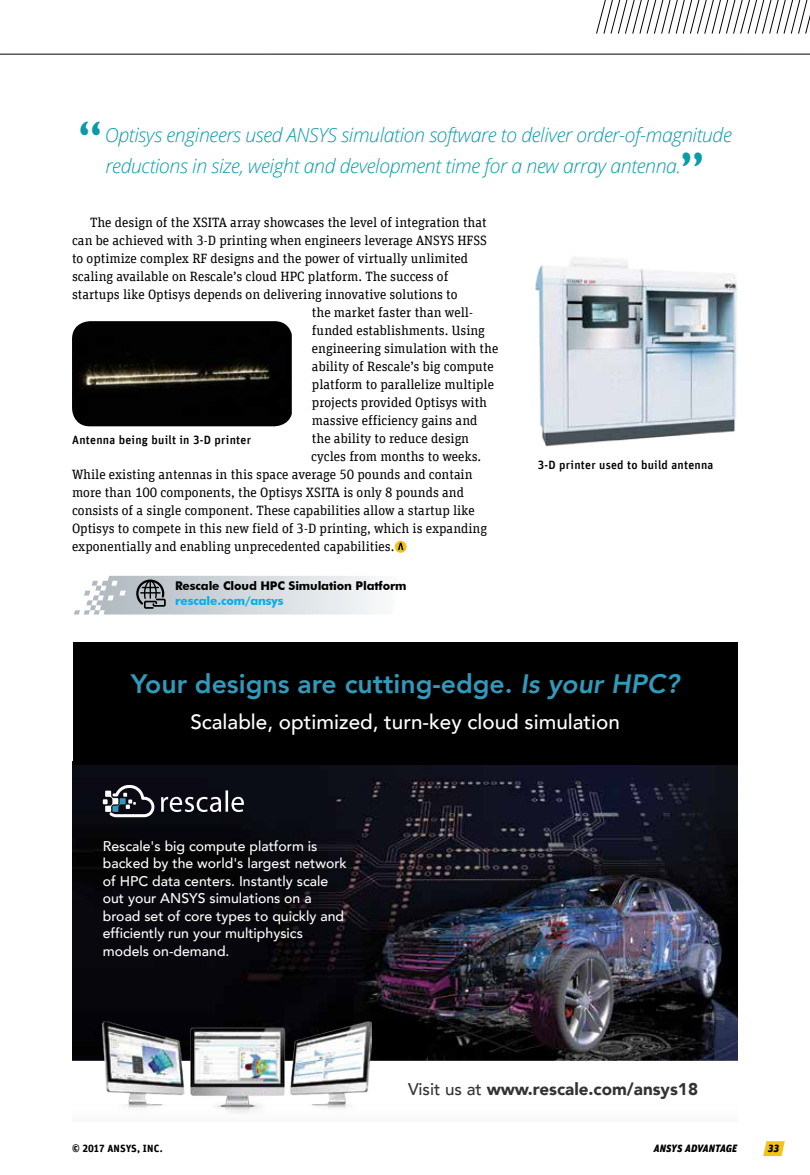
<style>
.page{position:relative;width:810px;height:1175px;background:#fff}
.page>*{position:absolute;margin:0;border:0;box-sizing:border-box;transform-origin:0 0}
.t1{font:800 26.55px "Avenir";color:#3299bb}
.t2{font:500 20.7px "Avenir";color:#fff}
.t3{font:italic 300 19.5px/31.5px "Open Sans";letter-spacing:-.02em;color:#0a9ca6;text-align:center}
.t4{font:900 16.95px "Avenir";color:#333}
.t5{font:500 14.1px/17.5px "Avenir";color:#fff}
.t6{font:13.5px "Unit Slab Offc Pro";color:#000}
.t7{font:500 12px "Unit Offc Pro";letter-spacing:.02em;color:#000}
.t8{font:700 12px "Futura BT";letter-spacing:-.01em;color:#000}
.t9{font:700 12px "Futura BT";letter-spacing:-.01em;color:#00aeef}
.t10{font:italic 900 10.5px "Unit Offc Pro";letter-spacing:.01em;color:#000}
.t11{font:700 10.5px "Unit Offc Pro";letter-spacing:-.005em;color:#000}
.s1{font-family:"Gill Sans";font-weight:700;font-style:normal;font-size:42px}
.s2{font-style:italic}
.s3{font-weight:500}
</style>
<div class="page">
<svg style="left:0;top:53px;width:810px;height:2px;background:#7f7f7f"></svg>
<svg style="left:763px;top:1141px;width:22px;height:15px"></svg>
<img style="left:535px;top:257px;width:203px;height:190px">
<img style="left:72px;top:321px;width:220px;height:105px">
<svg style="left:395px;top:541px;width:12px;height:12px"></svg>
<svg style="left:398px;top:543px;width:6px;height:7px"></svg>
<svg style="left:74px;top:576px;width:304px;height:38px;background:#cfd4d8"></svg>
<img style="left:73px;top:764px;width:664px;height:297px">
<img style="left:103px;top:1021px;width:269px;height:92px">
<svg style="left:103px;top:785px;width:51px;height:32px"></svg>
<svg style="left:161px;top:796px;width:60px;height:16px"></svg>
<hr style="left:226px;top:790px;width:2px;height:21px;background:#fff">
<svg style="left:232px;top:796px;width:12px;height:16px"></svg>
<div style="left:73px;top:642px;width:664px;height:122px;background:#000"></div>
<svg style="left:596px;top:0;width:214px;height:34px"></svg>
<h3 class="t3" style="left:78px;top:118px;width:655px"><span class="s1">“</span> Optisys engineers used ANSYS simulation software to deliver order-of-magnitude reductions in size, weight and development time for a new array antenna.<span class="s1">”</span></h3>
<p class="t6" style="left:90px;top:213px;width:398px">The design of the XSITA array showcases the level of integration that</p>
<p class="t6" style="left:72px;top:231px;width:416px">can be achieved with 3-D printing when engineers leverage ANSYS HFSS</p>
<p class="t6" style="left:72px;top:249px;width:398px">to optimize complex RF designs and the power of virtually unlimited</p>
<p class="t6" style="left:72px;top:267px;width:378px">scaling available on Rescale’s cloud HPC platform. The success of</p>
<p class="t6" style="left:72px;top:285px;width:387px">startups like Optisys depends on delivering innovative solutions to</p>
<p class="t6" style="left:312px;top:303px;width:162px">the market faster than well-</p>
<p class="t6" style="left:312px;top:321px;width:174px">funded establishments. Using</p>
<p class="t6" style="left:312px;top:339px;width:188px">engineering simulation with the</p>
<p class="t6" style="left:312px;top:357px;width:183px">ability of Rescale’s big compute</p>
<p class="t6" style="left:312px;top:375px;width:184px">platform to parallelize multiple</p>
<p class="t6" style="left:312px;top:393px;width:177px">projects provided Optisys with</p>
<p class="t6" style="left:312px;top:411px;width:167px">massive efficiency gains and</p>
<p class="t6" style="left:312px;top:429px;width:159px">the ability to reduce design</p>
<p class="t6" style="left:311px;top:447px;width:172px">cycles from months to weeks.</p>
<p class="t6" style="left:72px;top:465px;width:402px">While existing antennas in this space average 50 pounds and contain</p>
<p class="t6" style="left:72px;top:483px;width:394px">more than 100 components, the Optisys XSITA is only 8 pounds and</p>
<p class="t6" style="left:72px;top:501px;width:404px">consists of a single component. These capabilities allow a startup like</p>
<p class="t6" style="left:72px;top:519px;width:417px">Optisys to compete in this new field of 3-D printing, which is expanding</p>
<p class="t6" style="left:72px;top:537px;width:324px">exponentially and enabling unprecedented capabilities.</p>
<p class="t7" style="left:72px;top:431px;width:180px">Antenna being built in 3-D printer</p>
<p class="t8" style="left:175px;top:578px;width:233px">Rescale Cloud HPC Simulation Platform</p>
<p class="t9" style="left:175px;top:593px;width:110px">rescale.com/ansys</p>
<p class="t7" style="left:538px;top:456px;width:177px">3-D printer used to build antenna</p>
<h1 class="t1" style="left:131px;top:663px;width:550px">Your designs are cutting-edge. <span class="s2">Is your HPC?</span></h1>
<h2 class="t2" style="left:190px;top:704px;width:431px">Scalable, optimized, turn-key cloud simulation</h2>
<p class="t5" style="left:103px;top:836px;width:246px">Rescale's big compute platform is backed by the world's largest network of HPC data centers. Instantly scale out your ANSYS simulations on a broad set of core types to quickly and efficiently run your multiphysics models on-demand.</p>
<p class="t4" style="left:408px;top:1075px;width:292px"><span class="s3">Visit us at</span> www.rescale.com/ansys18</p>
<p class="t11" style="left:72px;top:1141px;width:92px">© 2017 ANSYS, INC.</p>
<p class="t10" style="left:654px;top:1140px;width:85px">ANSYS ADVANTAGE</p>
<p class="t10" style="left:768px;top:1140px;width:13px">33</p>
</div>
